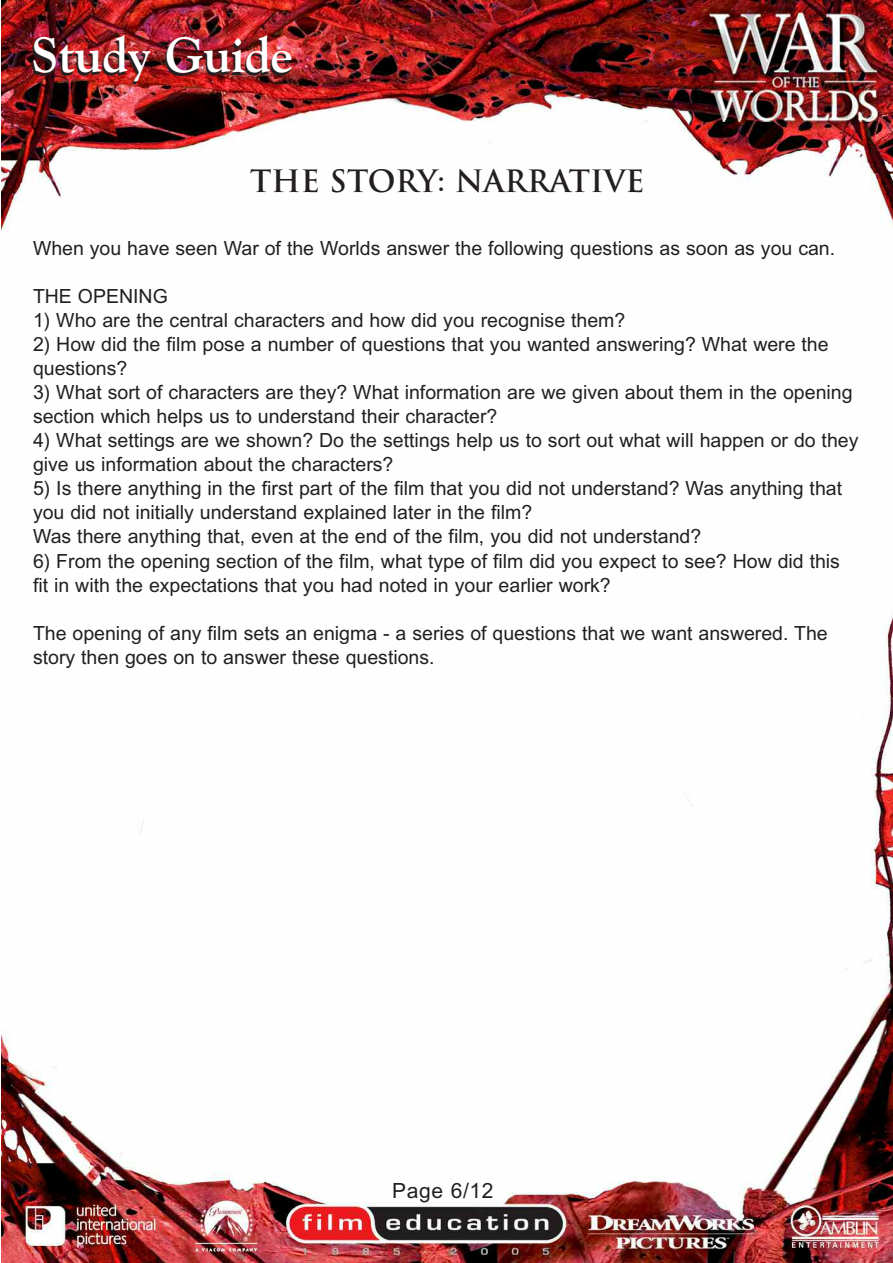
<style>
.page{position:relative;width:893px;height:1263px;background:#fff}
.page>*{position:absolute;margin:0;border:0;box-sizing:border-box;transform-origin:0 0}
.t1{font:700 49.5px "Goudy Old Style BT";color:#fff}
.t2{font:700 30px "Trajan";color:#231f20}
.t3{font:21px "Arial CE";letter-spacing:.03em;color:#231f20}
.t4{font:19.5px/24px "Arial CE";color:#231f20}
</style>
<div class="page">
<img style="left:2px;top:0;width:891px;height:1263px">
<h1 class="t1" style="left:31px;top:36px;width:263px">Study Guide</h1>
<h2 class="t2" style="left:250px;top:164px;width:396px">THE STORY: NARRATIVE</h2>
<p class="t4" style="left:33px;top:238px;width:804px">When you have seen War of the Worlds answer the following questions as soon as you can.</p>
<p class="t4" style="left:33px;top:286px;width:136px">THE OPENING</p>
<p class="t4" style="left:33px;top:310px;width:594px">1) Who are the central characters and how did you recognise them?</p>
<p class="t4" style="left:33px;top:334px;width:797px">2) How did the film pose a number of questions that you wanted answering? What were the questions?</p>
<p class="t4" style="left:33px;top:382px;width:821px">3) What sort of characters are they? What information are we given about them in the opening section which helps us to understand their character?</p>
<p class="t4" style="left:33px;top:430px;width:827px">4) What settings are we shown? Do the settings help us to sort out what will happen or do they give us information about the characters?</p>
<p class="t4" style="left:33px;top:478px;width:811px">5) Is there anything in the first part of the film that you did not understand? Was anything that you did not initially understand explained later in the film?<br>Was there anything that, even at the end of the film, you did not understand?</p>
<p class="t4" style="left:33px;top:550px;width:808px">6) From the opening section of the film, what type of film did you expect to see? How did this fit in with the expectations that you had noted in your earlier work?</p>
<p class="t4" style="left:33px;top:622px;width:796px">The opening of any film sets an enigma - a series of questions that we want answered. The story then goes on to answer these questions.</p>
<p class="t3" style="left:392px;top:1183px;width:103px">Page 6/12</p>
</div>
